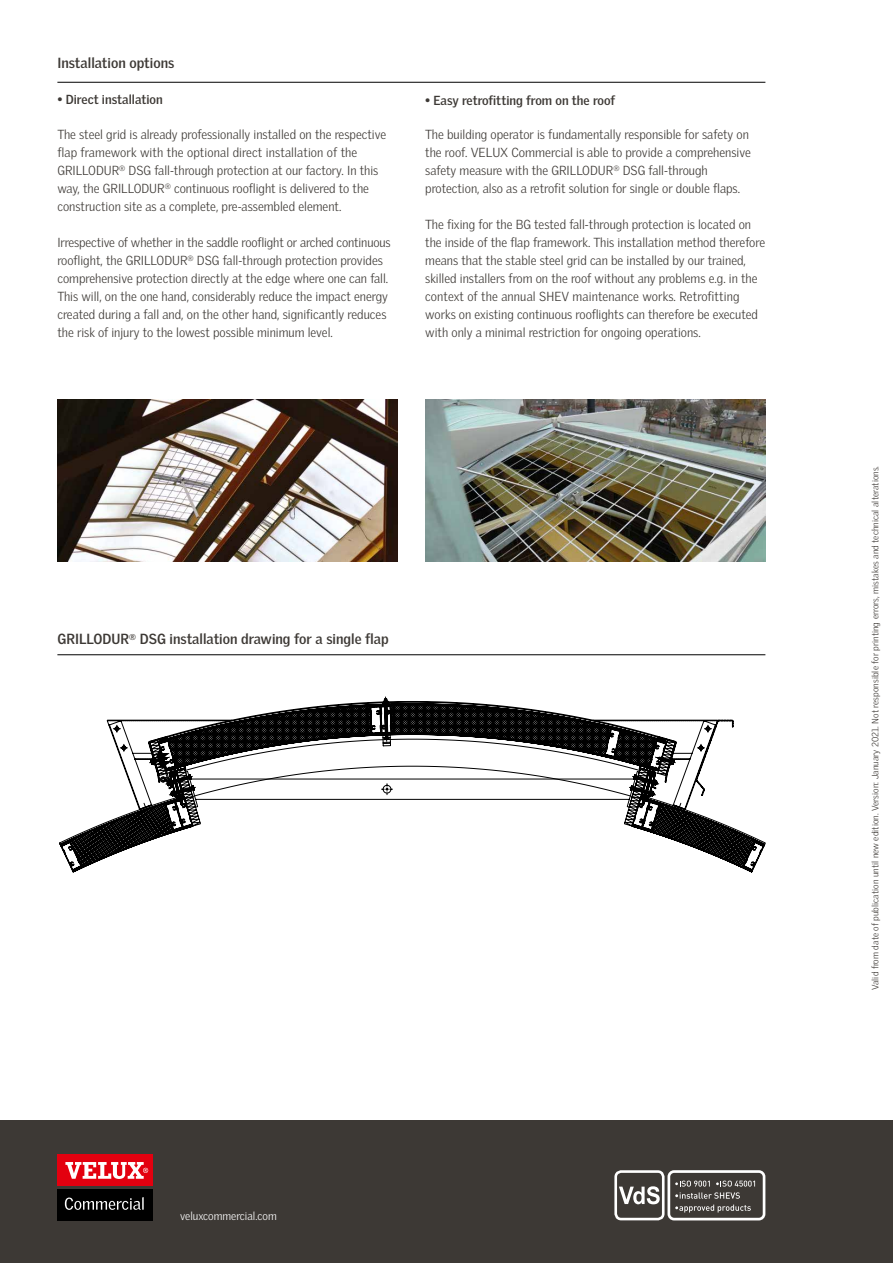
<style>
.page{position:relative;width:893px;height:1263px;background:#fff}
.page>*{position:absolute;margin:0;border:0;box-sizing:border-box;transform-origin:0 0}
.t1{font:700 14.25px "Velux Gothic";color:#3d3935}
.t2{font:300 12.75px/18px "Velux Gothic";color:#3d3935}
.t3{font:700 12.75px "Velux Gothic";color:#3d3935}
.t4{font:300 11.25px "Velux Gothic";color:#fff}
.t5{font:300 9px "Velux Gothic";letter-spacing:.01em;color:#3d3935}
</style>
<div class="page">
<svg style="left:329px;top:696px;width:436px;height:176px"></svg>
<svg style="left:382px;top:697px;width:294px;height:8px"></svg>
<svg style="left:107px;top:705px;width:658px;height:139px"></svg>
<svg style="left:107px;top:749px;width:569px;height:123px"></svg>
<svg style="left:59px;top:797px;width:134px;height:75px"></svg>
<img style="left:57px;top:399px;width:341px;height:162px">
<img style="left:425px;top:399px;width:340px;height:162px">
<hr style="left:57px;top:82px;width:708px;height:1px;background:#000">
<hr style="left:57px;top:654px;width:708px;height:1px;background:#000">
<div style="left:0;top:1120px;width:893px;height:143px;background:#3d3935"></div>
<div style="left:57px;top:1154px;width:96px;height:32px;background:#e3000f"></div>
<svg style="left:65px;top:1162px;width:83px;height:17px"></svg>
<div style="left:57px;top:1189px;width:96px;height:31px;background:#000"></div>
<svg style="left:65px;top:1197px;width:79px;height:13px"></svg>
<div style="left:614px;top:1170px;width:51px;height:50px;border:3px solid #fff;border-radius:6px"></div>
<svg style="left:619px;top:1186px;width:41px;height:18px"></svg>
<svg style="left:675px;top:1180px;width:35px;height:6px"></svg>
<svg style="left:716px;top:1180px;width:39px;height:6px"></svg>
<svg style="left:675px;top:1192px;width:76px;height:20px"></svg>
<div style="left:667px;top:1170px;width:98px;height:50px;border:3px solid #fff;border-radius:5px"></div>
<p class="t1" style="left:57px;top:54px;width:118px">Installation options</p>
<p class="t3" style="left:57px;top:92px;width:107px">• Direct installation</p>
<p class="t2" style="left:57px;top:125px;width:330px">The steel grid is already professionally installed on the respective flap framework with the optional direct installation of the GRILLODUR<sup>®</sup> DSG fall-through protection at our factory. In this way, the GRILLODUR<sup>®</sup> continuous rooflight is delivered to the construction site as a complete, pre-assembled element.</p>
<p class="t2" style="left:57px;top:233px;width:335px">Irrespective of whether in the saddle rooflight or arched continuous rooflight, the GRILLODUR<sup>®</sup> DSG fall-through protection provides comprehensive protection directly at the edge where one can fall.<br>This will, on the one hand, considerably reduce the impact energy created during a fall and, on the other hand, significantly reduces the risk of injury to the lowest possible minimum level.</p>
<p class="t3" style="left:425px;top:92px;width:191px">• Easy retrofitting from on the roof</p>
<p class="t2" style="left:425px;top:125px;width:327px">The building operator is fundamentally responsible for safety on the roof. VELUX Commercial is able to provide a comprehensive safety measure with the GRILLODUR<sup>®</sup> DSG fall-through protection, also as a retrofit solution for single or double flaps.</p>
<p class="t2" style="left:425px;top:215px;width:341px">The fixing for the BG tested fall-through protection is located on the inside of the flap framework. This installation method therefore means that the stable steel grid can be installed by our trained, skilled installers from on the roof without any problems e.g. in the context of the annual SHEV maintenance works. Retrofitting works on existing continuous rooflights can therefore be executed with only a minimal restriction for ongoing operations.</p>
<p class="t1" style="left:57px;top:630px;width:333px">GRILLODUR<sup>®</sup> DSG installation drawing for a single flap</p>
<p class="t4" style="left:180px;top:1210px;width:98px">veluxcommercial.com</p>
<p class="t5" style="left:870px;top:990px;width:526px;rotate:-90deg">Valid from date of publication until new edition. Version: January 2021. Not responsible for printing errors, mistakes and technical alterations.</p>
</div>
